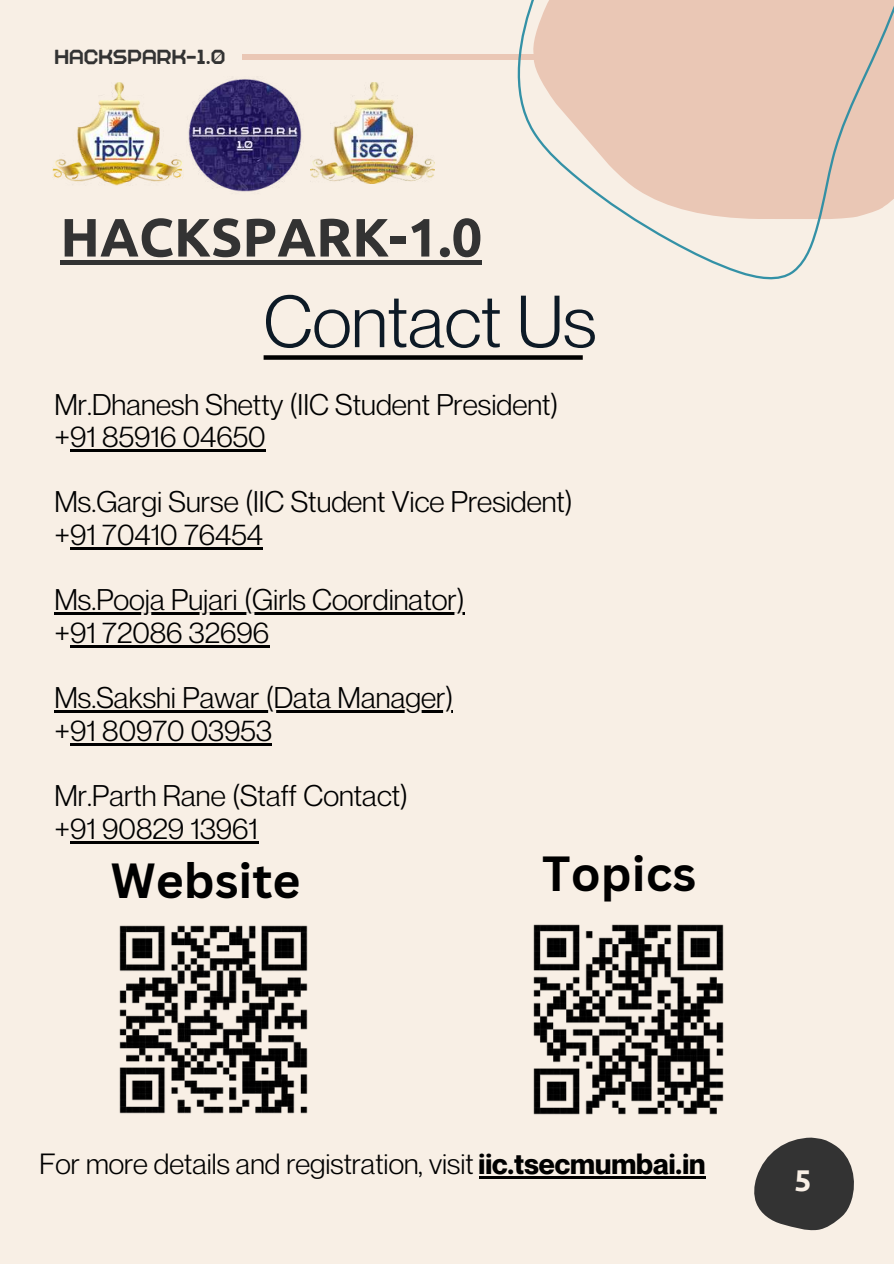
<style>
.page{position:relative;width:894px;height:1264px;background:#fff}
.page>*{position:absolute;margin:0;border:0;box-sizing:border-box;transform-origin:0 0}
.t1{font:72px "Neue Montreal";color:#0d1a26}
.t2{font:700 54px "Ubuntu";color:#333}
.t3{font:700 48px "Canva Sans";color:#000}
.t4{font:700 30px "Ubuntu";color:#f8efe5}
.t5{font:29.25px/32.7px "Neue Montreal";color:#000}
.t6{font:28.65px "Neue Montreal";color:#000}
.t7{font:28.5px "TT RQND Pro Beta";color:#333}
.s1{font-weight:700}
</style>
<div class="page">
<div style="left:0;top:0;width:893px;height:1263px;background:#f8efe5"></div>
<svg style="left:754px;top:1137px;width:99px;height:93px"></svg>
<div style="left:242px;top:54px;width:581px;height:6px;background:#eac7b5"></div>
<svg style="left:447px;top:0;width:446px;height:280px;fill:#eac7b5"></svg>
<hr style="left:60px;top:260px;width:422px;height:4px;background:#333">
<img style="left:196px;top:79px;width:106px;height:113px">
<img style="left:52px;top:82px;width:144px;height:104px">
<img style="left:310px;top:82px;width:124px;height:101px">
<div style="left:263px;top:355px;width:319px;height:5px;background:#000"></div>
<img style="left:533px;top:924px;width:191px;height:191px">
<img style="left:119px;top:925px;width:189px;height:189px">
<hr style="left:478px;top:1176px;width:227px;height:2px;background:#000">
<hr style="left:70px;top:449px;width:195px;height:2px;background:#000">
<hr style="left:70px;top:547px;width:193px;height:2px;background:#000">
<hr style="left:54px;top:612px;width:410px;height:3px;background:#000">
<hr style="left:70px;top:645px;width:199px;height:2px;background:#000">
<hr style="left:54px;top:710px;width:399px;height:2px;background:#000">
<hr style="left:70px;top:743px;width:202px;height:2px;background:#000">
<hr style="left:70px;top:841px;width:188px;height:2px;background:#000">
<p class="t7" style="left:54px;top:35px;width:172px">HACKSPARK-1.0</p>
<h2 class="t2" style="left:60px;top:206px;width:423px">HACKSPARK-1.0</h2>
<h1 class="t1" style="left:263px;top:277px;width:334px">Contact Us</h1>
<p class="t5" style="left:54px;top:387px;width:505px">Mr.Dhanesh Shetty (IIC Student President) +91 85916 04650</p>
<p class="t5" style="left:54px;top:485px;width:520px">Ms.Gargi Surse (IIC Student Vice President) +91 70410 76454</p>
<p class="t5" style="left:54px;top:583px;width:411px">Ms.Pooja Pujari (Girls Coordinator) +91 72086 32696</p>
<p class="t5" style="left:54px;top:681px;width:400px">Ms.Sakshi Pawar (Data Manager) +91 80970 03953</p>
<p class="t5" style="left:54px;top:779px;width:355px">Mr.Parth Rane (Staff Contact) +91 90829 13961</p>
<h3 class="t3" style="left:111px;top:846px;width:191px">Website</h3>
<h3 class="t3" style="left:542px;top:839px;width:155px">Topics</h3>
<p class="t6" style="left:39px;top:1146px;width:667px">For more details and registration, visit <span class="s1">iic.tsecmumbai.in</span></p>
<p class="t4" style="left:794px;top:1163px;width:19px">5</p>
</div>
